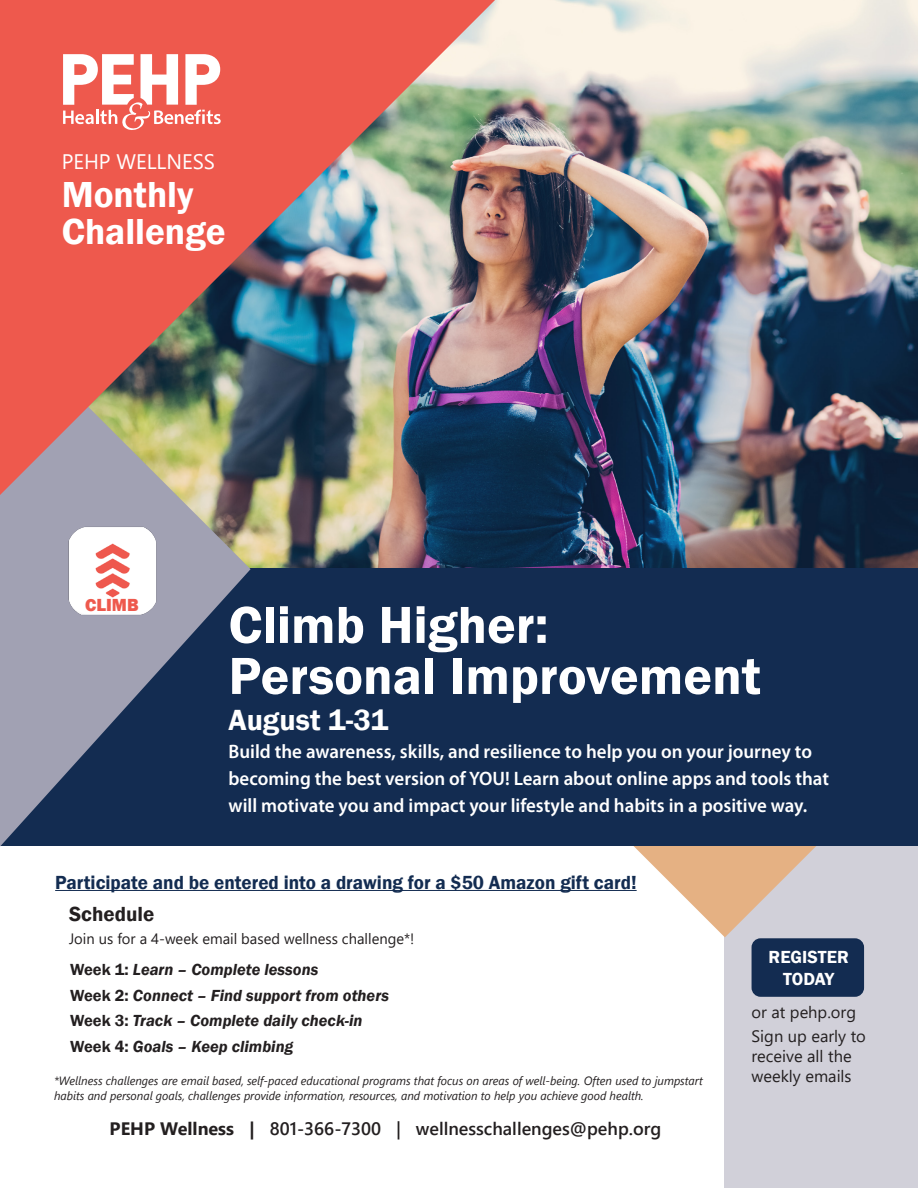
<style>
.page{position:relative;width:918px;height:1188px;background:#fff}
.page>*{position:absolute;margin:0;border:0;box-sizing:border-box;transform-origin:0 0}
.t1{font:600 54px "Franklin Gothic";color:#fff}
.t2{font:600 37.2px "Franklin Gothic";color:#fff}
.t3{font:600 30px "Franklin Gothic";color:#fff}
.t4{font:21px "Segoe UI";color:#fff}
.t5{font:600 21px "Franklin Gothic";color:#231f20}
.t6{font:600 19.5px/27px "Myriad Pro";color:#fff}
.t7{font:600 19.5px "Franklin Gothic";color:#132c51}
.t8{font:600 18px "Segoe UI";color:#231f20}
.t9{font:600 18px "Franklin Gothic";color:#fff}
.t10{font:800 18px "Franklin Gothic";color:#ee594d}
.t11{font:italic 600 16.5px "Franklin Gothic";color:#231f20}
.t12{font:16.5px/19.8px "Segoe UI";color:#231f20}
.t13{font:15px "Segoe UI";color:#231f20}
.t14{font:italic 12px/14.4px "Segoe UI";color:#231f20}
.s1{font-style:normal}
.s2{font-weight:700}
</style>
<div class="page">
<div style="left:725px;top:788px;width:193px;height:400px;background:#d1d0d9"></div>
<img style="left:251px;top:0;width:667px;height:569px">
<svg style="left:633px;top:846px;width:183px;height:91px"></svg>
<div style="left:0;top:569px;width:918px;height:277px;background:#132c51"></div>
<svg style="left:0;top:495px;width:251px;height:352px"></svg>
<img style="left:0;top:0;width:495px;height:495px">
<svg style="left:63px;top:54px;width:158px;height:76px"></svg>
<div style="left:752px;top:938px;width:112px;height:59px;background:#132c51;border-radius:9px"></div>
<hr style="left:55px;top:890px;width:582px;height:1px;background:#132c51">
<img style="left:54px;top:506px;width:122px;height:129px">
<p class="t4" style="left:62px;top:142px;width:155px">PEHP WELLNESS</p>
<p class="t2" style="left:62px;top:171px;width:134px">Monthly</p>
<p class="t2" style="left:62px;top:209px;width:166px">Challenge</p>
<p class="t10" style="left:85px;top:594px;width:55px">CLIMB</p>
<p class="t1" style="left:229px;top:592px;width:321px">Climb Higher:</p>
<p class="t1" style="left:229px;top:643px;width:534px">Personal Improvement</p>
<p class="t3" style="left:229px;top:701px;width:161px">August 1-31</p>
<p class="t6" style="left:229px;top:737px;width:602px">Build the awareness, skills, and resilience to help you on your journey to becoming the best version of YOU! Learn about online apps and tools that will motivate you and impact your lifestyle and habits in a positive way.</p>
<p class="t7" style="left:55px;top:870px;width:583px">Participate and be entered into a drawing for a $50 Amazon gift card!</p>
<p class="t5" style="left:69px;top:902px;width:87px">Schedule</p>
<p class="t13" style="left:69px;top:924px;width:347px">Join us for a 4-week email based wellness challenge*!</p>
<p class="t11" style="left:70px;top:959px;width:250px"><span class="s1">Week 1:</span> Learn – Complete lessons</p>
<p class="t11" style="left:70px;top:984px;width:320px"><span class="s1">Week 2:</span> Connect – Find support from others</p>
<p class="t11" style="left:70px;top:1010px;width:294px"><span class="s1">Week 3:</span> Track – Complete daily check-in</p>
<p class="t11" style="left:70px;top:1036px;width:225px"><span class="s1">Week 4:</span> Goals – Keep climbing</p>
<p class="t14" style="left:54px;top:1072px;width:651px">*Wellness challenges are email based, self-paced educational programs that focus on areas of well-being. Often used to jumpstart habits and personal goals, challenges provide information, resources, and motivation to help you achieve good health.</p>
<p class="t8" style="left:110px;top:1111px;width:553px"><span class="s2">PEHP Wellness |</span> 801-366-7300 | wellnesschallenges@pehp.org</p>
<p class="t9" style="left:769px;top:946px;width:82px">REGISTER</p>
<p class="t9" style="left:783px;top:968px;width:53px">TODAY</p>
<p class="t12" style="left:752px;top:1001px;width:106px">or at pehp.org</p>
<p class="t12" style="left:752px;top:1025px;width:116px">Sign up early to receive all the weekly emails</p>
</div>
